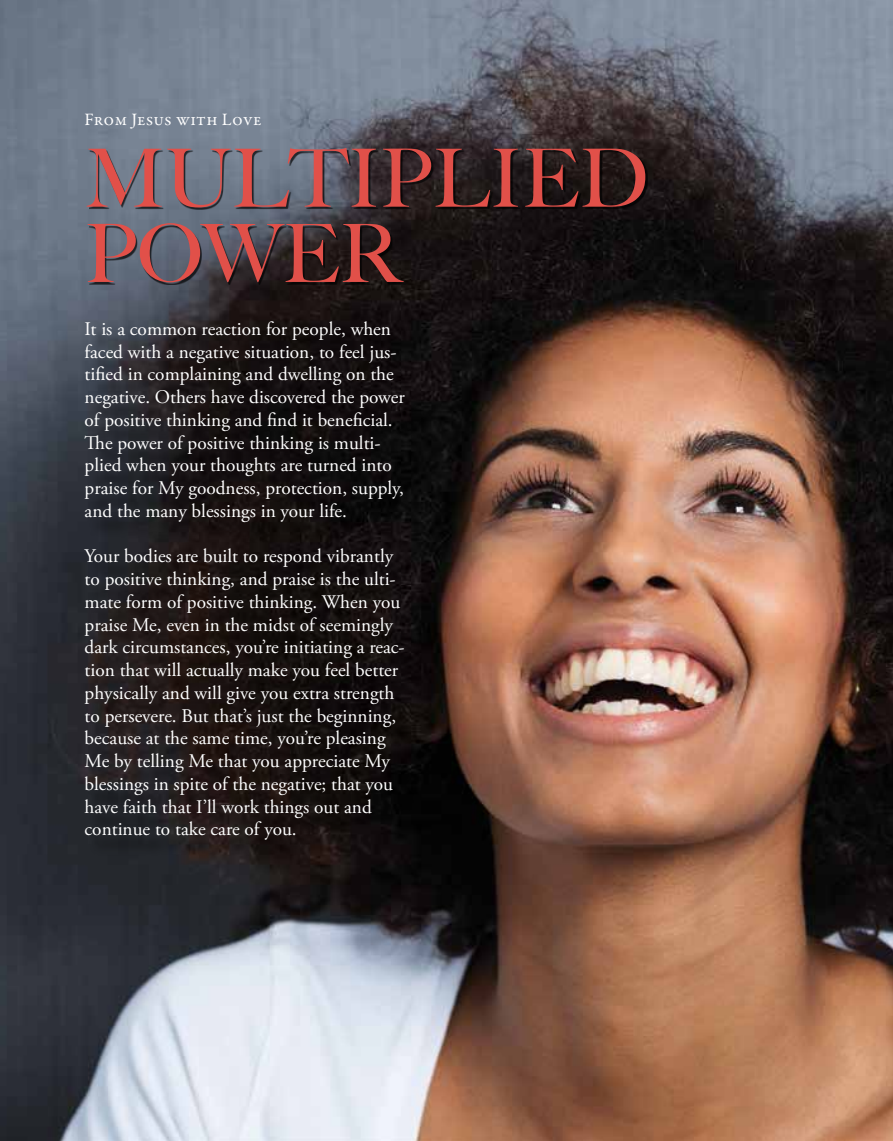
<style>
.page{position:relative;width:893px;height:1141px;background:#fff}
.page>*{position:absolute;margin:0;border:0;box-sizing:border-box;transform-origin:0 0}
.t1{font:500 80.5px/75.2px "Big Caslon";color:#e15049}
.t2{font:19.25px/22.8px "Adobe Garamond Pro";letter-spacing:-.005em;color:#fff}
.t3{font:17.5px "Garamond Premr Pro";letter-spacing:.015em;color:#fff}
</style>
<div class="page">
<img style="left:0;top:0;width:893px;height:1141px">
<div style="left:89px;top:150px;width:558px;height:135px;background:#000;opacity:.7"></div>
<div style="left:88px;top:324px;width:337px;height:537px;background:#000;opacity:.75"></div>
<p class="t3" style="left:85px;top:109px;width:179px">From Jesus with Love</p>
<h1 class="t1" style="left:85px;top:138px;width:565px">MULTIPLIED<br>POWER</h1>
<p class="t2" style="left:85px;top:318px;width:322px">It is a common reaction for people, when faced with a negative situation, to feel jus&shy;tified in complaining and dwelling on the negative. Others have discovered the power of positive thinking and find it beneficial.<br>The power of positive thinking is multi&shy;plied when your thoughts are turned into praise for My goodness, protection, supply, and the many blessings in your life.</p>
<p class="t2" style="left:85px;top:546px;width:322px">Your bodies are built to respond vibrantly to positive thinking, and praise is the ulti&shy;mate form of positive thinking. When you praise Me, even in the midst of seemingly dark circumstances, you’re initiating a reac&shy;tion that will actually make you feel better physically and will give you extra strength to persevere. But that’s just the beginning, because at the same time, you’re pleasing Me by telling Me that you appreciate My blessings in spite of the negative; that you have faith that I’ll work things out and continue to take care of you.</p>
</div>
